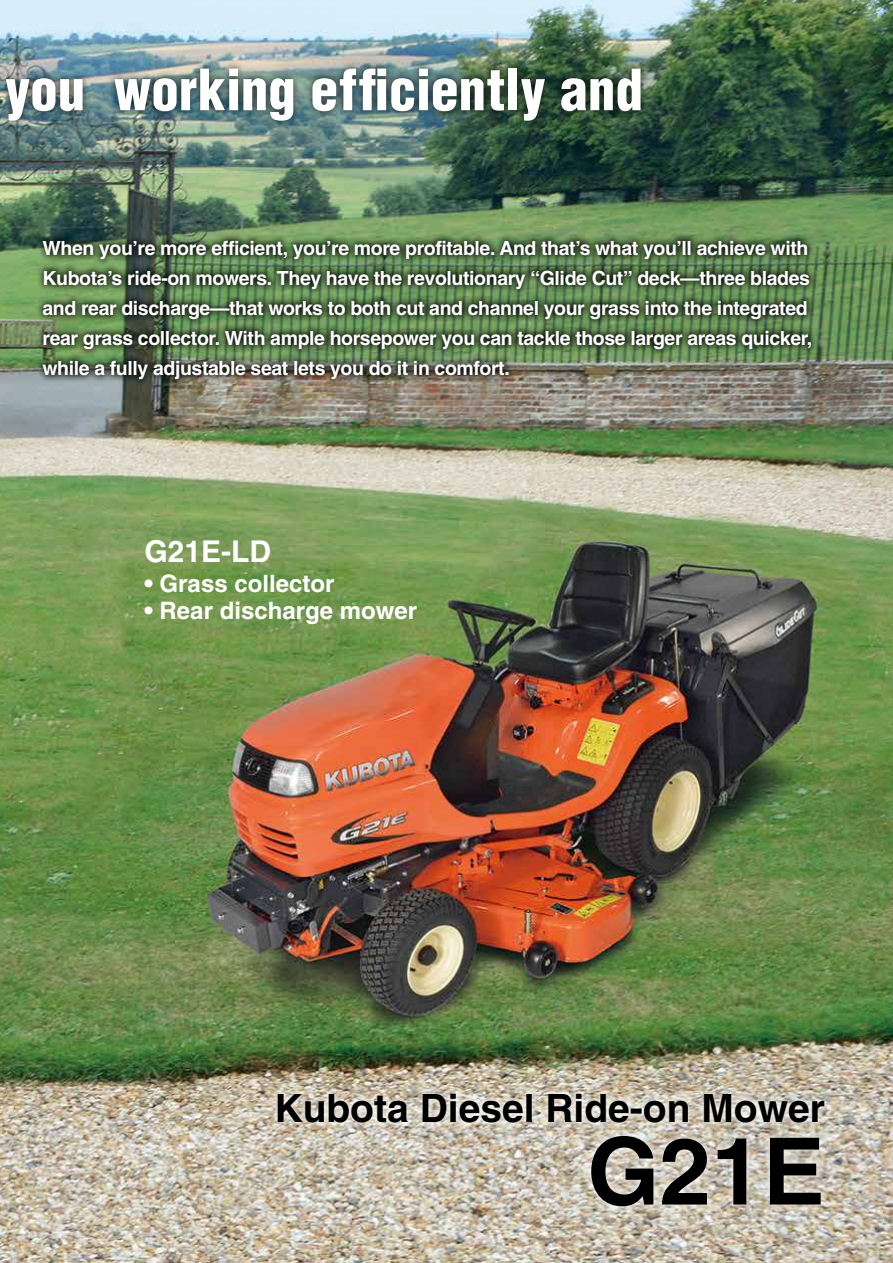
<style>
.page{position:relative;width:893px;height:1263px;background:#fff}
.page>*{position:absolute;margin:0;border:0;box-sizing:border-box;transform-origin:0 0}
.t1{font:700 93px "Helvetica";color:#000}
.t2{font:900 condensed 55.5px "Helvetica";color:#fff}
.t3{font:700 39px "Helvetica";color:#000}
.t4{font:700 30px "Helvetica";color:#fff}
.t5{font:700 24px "Helvetica";color:#fff}
.t6{font:700 19.5px/30px "Helvetica";letter-spacing:-.02em;color:#fff}
</style>
<div class="page">
<img style="left:0;top:0;width:893px;height:1263px">
<div style="left:35px;top:232px;width:784px;height:155px;background:#000;opacity:.75"></div>
<div style="left:0;top:61px;width:648px;height:123px;background:#000;opacity:.75"></div>
<div style="left:269px;top:1085px;width:564px;height:129px;background:#fff;opacity:.75"></div>
<h2 class="t2" style="left:5px;top:55px;width:639px">you working efficiently and</h2>
<p class="t6" style="left:43px;top:233px;width:771px">When you’re more efficient, you’re more profitable. And that’s what you’ll achieve with Kubota’s ride-on mowers. They have the revolutionary “Glide Cut” deck—three blades and rear discharge—that works to both cut and channel your grass into the integrated rear grass collector. With ample horsepower you can tackle those larger areas quicker, while a fully adjustable seat lets you do it in comfort.</p>
<h3 class="t4" style="left:145px;top:533px;width:128px">G21E-LD</h3>
<p class="t5" style="left:145px;top:569px;width:191px">• Grass collector</p>
<p class="t5" style="left:145px;top:596px;width:274px">• Rear discharge mower</p>
<h3 class="t3" style="left:274px;top:1084px;width:552px">Kubota Diesel Ride-on Mower</h3>
<h1 class="t1" style="left:587px;top:1115px;width:239px">G21E</h1>
</div>
